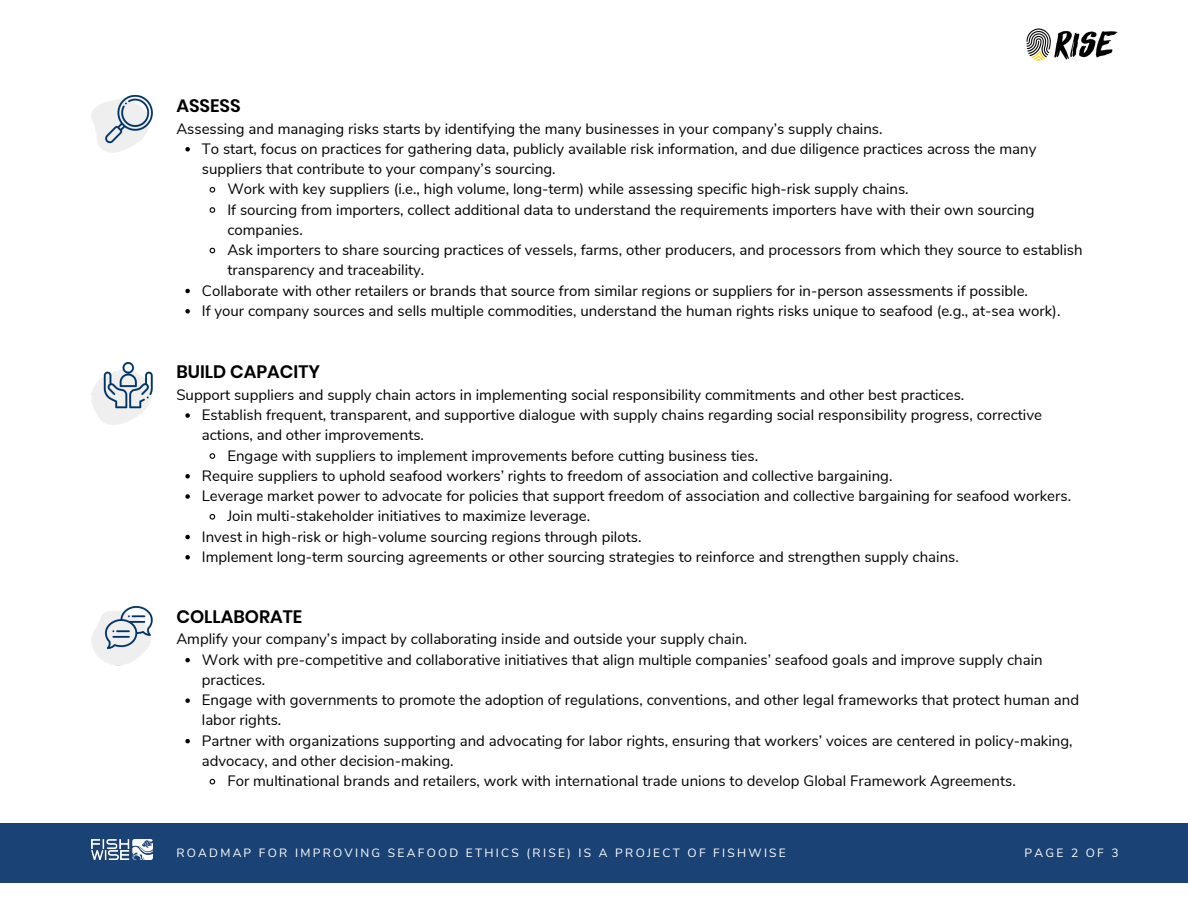
<style>
.page{position:relative;width:1188px;height:918px;background:#fff}
.page>*{position:absolute;margin:0;border:0;box-sizing:border-box;transform-origin:0 0}
.t1{font:600 18px "Poppins";color:#000}
.t2{font:15px/20.2px "Nunito Sans";color:#000}
.t3{font:12px "Nunito Sans";letter-spacing:.185em;color:#fff}
</style>
<div class="page">
<div style="left:0;top:823px;width:1188px;height:59px;background:#1a4275"></div>
<img style="left:92px;top:839px;width:61px;height:20px">
<img style="left:1026px;top:28px;width:92px;height:34px">
<svg style="left:185px;top:147px;width:5px;height:5px"></svg>
<svg style="left:209px;top:187px;width:7px;height:6px"></svg>
<svg style="left:209px;top:207px;width:7px;height:6px"></svg>
<svg style="left:209px;top:247px;width:7px;height:7px"></svg>
<svg style="left:185px;top:289px;width:5px;height:4px"></svg>
<svg style="left:185px;top:309px;width:5px;height:5px"></svg>
<img style="left:92px;top:96px;width:61px;height:56px">
<svg style="left:185px;top:413px;width:5px;height:5px"></svg>
<svg style="left:209px;top:453px;width:7px;height:6px"></svg>
<svg style="left:185px;top:474px;width:5px;height:5px"></svg>
<svg style="left:185px;top:494px;width:5px;height:5px"></svg>
<svg style="left:209px;top:514px;width:7px;height:6px"></svg>
<svg style="left:185px;top:535px;width:5px;height:4px"></svg>
<svg style="left:185px;top:555px;width:5px;height:5px"></svg>
<img style="left:92px;top:362px;width:61px;height:62px">
<svg style="left:185px;top:658px;width:5px;height:4px"></svg>
<svg style="left:185px;top:698px;width:5px;height:5px"></svg>
<svg style="left:185px;top:739px;width:5px;height:4px"></svg>
<svg style="left:209px;top:778px;width:7px;height:7px"></svg>
<img style="left:92px;top:607px;width:61px;height:58px">
<p class="t1" style="left:176px;top:93px;width:66px">ASSESS</p>
<p class="t2" style="left:176px;top:118px;width:708px">Assessing and managing risks starts by identifying the many businesses in your company’s supply chains.</p>
<p class="t2" style="left:202px;top:139px;width:836px">To start, focus on practices for gathering data, publicly available risk information, and due diligence practices across the many suppliers that contribute to your company’s sourcing.</p>
<p class="t2" style="left:227px;top:179px;width:683px">Work with key suppliers (i.e., high volume, long-term) while assessing specific high-risk supply chains.</p>
<p class="t2" style="left:227px;top:199px;width:809px">If sourcing from importers, collect additional data to understand the requirements importers have with their own sourcing companies.</p>
<p class="t2" style="left:227px;top:240px;width:857px">Ask importers to share sourcing practices of vessels, farms, other producers, and processors from which they source to establish transparency and traceability.</p>
<p class="t2" style="left:202px;top:280px;width:828px">Collaborate with other retailers or brands that source from similar regions or suppliers for in-person assessments if possible.</p>
<p class="t2" style="left:202px;top:301px;width:860px">If your company sources and sells multiple commodities, understand the human rights risks unique to seafood (e.g., at-sea work).</p>
<p class="t1" style="left:176px;top:360px;width:145px">BUILD CAPACITY</p>
<p class="t2" style="left:176px;top:385px;width:789px">Support suppliers and supply chain actors in implementing social responsibility commitments and other best practices.</p>
<p class="t2" style="left:202px;top:405px;width:842px">Establish frequent, transparent, and supportive dialogue with supply chains regarding social responsibility progress, corrective actions, and other improvements.</p>
<p class="t2" style="left:227px;top:445px;width:532px">Engage with suppliers to implement improvements before cutting business ties.</p>
<p class="t2" style="left:202px;top:466px;width:692px">Require suppliers to uphold seafood workers’ rights to freedom of association and collective bargaining.</p>
<p class="t2" style="left:202px;top:486px;width:871px">Leverage market power to advocate for policies that support freedom of association and collective bargaining for seafood workers.</p>
<p class="t2" style="left:227px;top:506px;width:364px">Join multi-stakeholder initiatives to maximize leverage.</p>
<p class="t2" style="left:202px;top:526px;width:441px">Invest in high-risk or high-volume sourcing regions through pilots.</p>
<p class="t2" style="left:202px;top:547px;width:758px">Implement long-term sourcing agreements or other sourcing strategies to reinforce and strengthen supply chains.</p>
<p class="t1" style="left:176px;top:604px;width:127px">COLLABORATE</p>
<p class="t2" style="left:176px;top:629px;width:572px">Amplify your company’s impact by collaborating inside and outside your supply chain.</p>
<p class="t2" style="left:202px;top:650px;width:842px">Work with pre-competitive and collaborative initiatives that align multiple companies’ seafood goals and improve supply chain practices.</p>
<p class="t2" style="left:202px;top:690px;width:879px">Engage with governments to promote the adoption of regulations, conventions, and other legal frameworks that protect human and labor rights.</p>
<p class="t2" style="left:202px;top:731px;width:872px">Partner with organizations supporting and advocating for labor rights, ensuring that workers’ voices are centered in policy-making, advocacy, and other decision-making.</p>
<p class="t2" style="left:227px;top:771px;width:790px">For multinational brands and retailers, work with international trade unions to develop Global Framework Agreements.</p>
<p class="t3" style="left:176px;top:845px;width:611px">ROADMAP FOR IMPROVING SEAFOOD ETHICS (RISE) IS A PROJECT OF FISHWISE</p>
<p class="t3" style="left:1025px;top:845px;width:96px">PAGE 2 OF 3</p>
</div>
